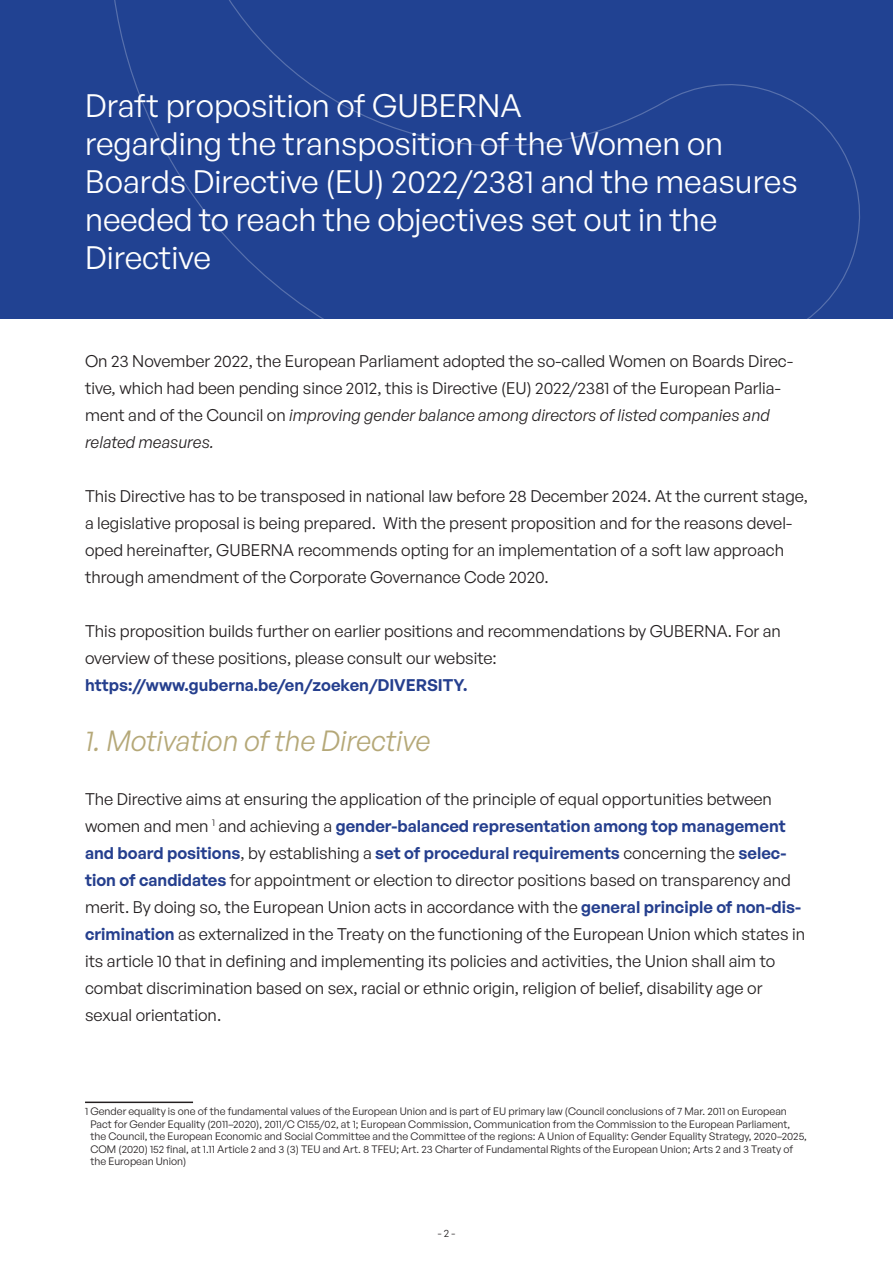
<style>
.page{position:relative;width:893px;height:1263px;background:#fff}
.page>*{position:absolute;margin:0;border:0;box-sizing:border-box;transform-origin:0 0}
.t1{font:31.65px/38.1px "General Sans";color:#fff}
.body{font:italic 28.5px "General Sans";color:#b5a878}
.body-2{font:16.5px/27px "General Sans";color:#231f20}
.body-3{font:600 16.5px "General Sans";color:#253f8e}
.foot{font:10.5px/12.6px "General Sans";color:#231f20}
.s1{font-style:italic}
.s2{font-weight:600;color:#253f8e}
</style>
<div class="page">
<div style="left:0;top:0;width:893px;height:319px;background:#214292"></div>
<svg style="left:114px;top:0;width:746px;height:319px"></svg>
<hr style="left:85px;top:1101px;width:108px;height:2px;background:#231f20">
<p class="t1" style="left:85px;top:86px;width:439px">Draft proposition of GUBERNA</p>
<p class="t1" style="left:85px;top:124px;width:714px">regarding the transposition of the Women on Boards Directive (EU) 2022/2381 and the measures needed to reach the objectives set out in the Directive</p>
<p class="body-2" style="left:85px;top:347px;width:709px">On 23 November 2022, the European Parliament adopted the so-called Women on Boards Direc&shy;tive, which had been pending since 2012, this is Directive (EU) 2022/2381 of the European Parlia&shy;ment and of the Council on <span class="s1">improving gender balance among directors of listed companies and related measures.</span></p>
<p class="body-2" style="left:85px;top:482px;width:724px">This Directive has to be transposed in national law before 28 December 2024. At the current stage, a legislative proposal is being prepared. With the present proposition and for the reasons devel&shy;oped hereinafter, GUBERNA recommends opting for an implementation of a soft law approach through amendment of the Corporate Governance Code 2020.</p>
<p class="body-2" style="left:85px;top:617px;width:697px">This proposition builds further on earlier positions and recommendations by GUBERNA. For an overview of these positions, please consult our website:</p>
<p class="body-3" style="left:85px;top:674px;width:384px">https://www.guberna.be/en/zoeken/DIVERSITY.</p>
<p class="body" style="left:85px;top:723px;width:347px">1. Motivation of the Directive</p>
<p class="body-2" style="left:85px;top:785px;width:721px">The Directive aims at ensuring the application of the principle of equal opportunities between women and men <sup>1</sup> and achieving a <span class="s2">gender-balanced representation among top management and board positions</span>, by establishing a <span class="s2">set of procedural requirements</span> concerning the <span class="s2">selec&shy;tion of candidates</span> for appointment or election to director positions based on transparency and merit. By doing so, the European Union acts in accordance with the <span class="s2">general principle of non-dis&shy;crimination</span> as externalized in the Treaty on the functioning of the European Union which states in its article 10 that in defining and implementing its policies and activities, the Union shall aim to combat discrimination based on sex, racial or ethnic origin, religion of belief, disability age or sexual orientation.</p>
<p class="foot" style="left:90px;top:1104px;width:718px;text-indent:-5px">1 Gender equality is one of the fundamental values of the European Union and is part of EU primary law (Council conclusions of 7 Mar. 2011 on European Pact for Gender Equality (2011–2020), 2011/C C155/02, at 1; European Commission, Communication from the Commission to the European Parliament, the Council, the European Economic and Social Committee and the Committee of the regions: A Union of Equality: Gender Equality Strategy, 2020–2025, COM (2020) 152 final, at 1.11 Article 2 and 3 (3) TEU and Art. 8 TFEU; Art. 23 Charter of Fundamental Rights of the European Union; Arts 2 and 3 Treaty of the European Union)</p>
<p class="foot" style="left:438px;top:1227px;width:19px">- 2 -</p>
</div>
